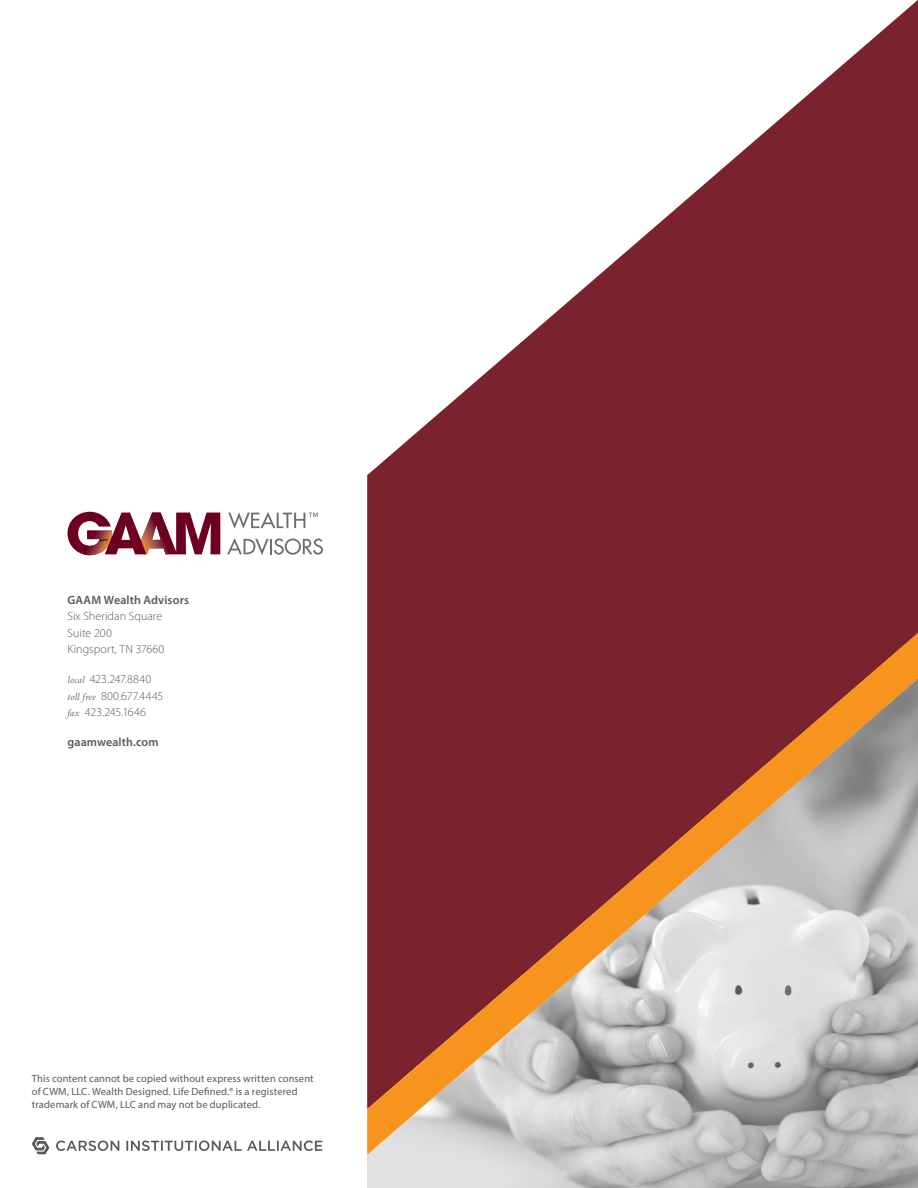
<style>
.page{position:relative;width:918px;height:1188px;background:#fff}
.page>*{position:absolute;margin:0;border:0;box-sizing:border-box;transform-origin:0 0}
.t1{font:300 12px/16.5px "Myriad Pro";letter-spacing:.005em;color:#58595b}
.t2{font:600 12px "Myriad Pro";letter-spacing:.01em;color:#58595b}
.t3{font:10.5px/12.6px "Myriad Pro";letter-spacing:.01em;color:#58595b}
.s1{font-family:"Bembo Std";font-weight:400;font-style:italic;font-size:10.5px}
</style>
<div class="page">
<svg style="left:67px;top:0;width:851px;height:633px"></svg>
<div style="left:367px;top:633px;width:551px;height:46px;background:#7a232e"></div>
<img style="left:367px;top:679px;width:551px;height:509px">
<svg style="left:32px;top:1137px;width:291px;height:17px"></svg>
<svg style="left:68px;top:512px;width:152px;height:43px"></svg>
<img style="left:94px;top:539px;width:14px;height:6px">
<svg style="left:228px;top:512px;width:90px;height:17px"></svg>
<svg style="left:227px;top:538px;width:96px;height:17px"></svg>
<p class="t2" style="left:68px;top:592px;width:123px">GAAM Wealth Advisors</p>
<p class="t1" style="left:68px;top:608px;width:98px">Six Sheridan Square<br>Suite 200<br>Kingsport, TN 37660</p>
<p class="t1" style="left:68px;top:671px;width:97px"><span class="s1">local</span> 423.247.8840 <span class="s1">toll free</span> 800.677.4445 <span class="s1">fax</span> 423.245.1646</p>
<p class="t2" style="left:68px;top:735px;width:93px">gaamwealth.com</p>
<p class="t3" style="left:32px;top:1072px;width:283px">This content cannot be copied without express written consent of CWM, LLC. Wealth Designed. Life Defined.® is a registered trademark of CWM, LLC and may not be duplicated.</p>
</div>
